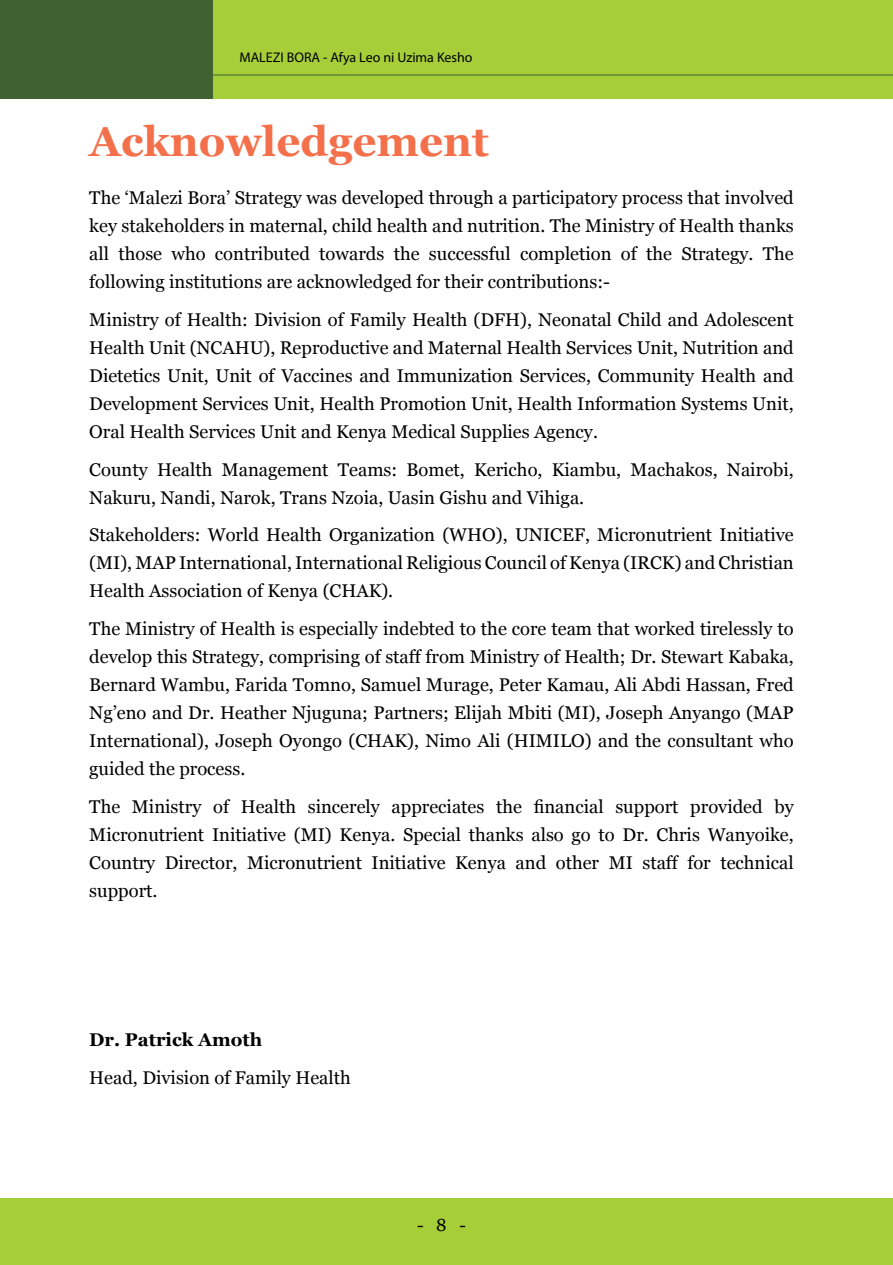
<style>
.page{position:relative;width:893px;height:1265px;background:#fff}
.page>*{position:absolute;margin:0;border:0;box-sizing:border-box;transform-origin:0 0}
.t1{font:700 42px "Georgia";color:#f3704b}
.t2{font:18.38px/28px "Georgia";color:#000;text-align:justify}
.t3{font:700 18.38px "Georgia";color:#000}
.t4{font:17.5px "Georgia";color:#000}
.t5{font:14px "Myriad Pro";color:#000}
</style>
<div class="page">
<div style="left:0;top:1198px;width:893px;height:67px;background:#a6ce39"></div>
<div style="left:0;top:0;width:213px;height:98px;background:#406233"></div>
<div style="left:213px;top:0;width:680px;height:98px;background:#a6ce39"></div>
<hr style="left:212px;top:75px;width:681px;height:1px;background:#406233">
<p class="t5" style="left:240px;top:49px;width:235px">MALEZI BORA - Afya Leo ni Uzima Kesho</p>
<h1 class="t1" style="left:89px;top:117px;width:401px">Acknowledgement</h1>
<p class="t2" style="left:89px;top:183px;width:706px">The ‘Malezi Bora’ Strategy was developed through a participatory process that involved key stakeholders in maternal, child health and nutrition. The Ministry of Health thanks all those who contributed towards the successful completion of the Strategy. The following institutions are acknowledged for their contributions:-</p>
<p class="t2" style="left:89px;top:305px;width:706px">Ministry of Health: Division of Family Health (DFH), Neonatal Child and Adolescent Health Unit (NCAHU), Reproductive and Maternal Health Services Unit, Nutrition and Dietetics Unit, Unit of Vaccines and Immunization Services, Community Health and Development Services Unit, Health Promotion Unit, Health Information Systems Unit, Oral Health Services Unit and Kenya Medical Supplies Agency.</p>
<p class="t2" style="left:89px;top:455px;width:706px">County Health Management Teams: Bomet, Kericho, Kiambu, Machakos, Nairobi,<br>Nakuru, Nandi, Narok, Trans Nzoia, Uasin Gishu and Vihiga.</p>
<p class="t2" style="left:89px;top:521px;width:706px">Stakeholders: World Health Organization (WHO), UNICEF, Micronutrient Initiative (MI), MAP International, International Religious Council of Kenya (IRCK) and Christian Health Association of Kenya (CHAK).</p>
<p class="t2" style="left:89px;top:615px;width:706px">The Ministry of Health is especially indebted to the core team that worked tirelessly to develop this Strategy, comprising of staff from Ministry of Health; Dr. Stewart Kabaka, Bernard Wambu, Farida Tomno, Samuel Murage, Peter Kamau, Ali Abdi Hassan, Fred Ng’eno and Dr. Heather Njuguna; Partners; Elijah Mbiti (MI), Joseph Anyango (MAP International), Joseph Oyongo (CHAK), Nimo Ali (HIMILO) and the consultant who guided the process.</p>
<p class="t2" style="left:89px;top:793px;width:706px">The Ministry of Health sincerely appreciates the financial support provided by Micronutrient Initiative (MI) Kenya. Special thanks also go to Dr. Chris Wanyoike, Country Director, Micronutrient Initiative Kenya and other MI staff for technical support.</p>
<p class="t3" style="left:89px;top:1029px;width:174px">Dr. Patrick Amoth</p>
<p class="t2" style="left:89px;top:1063px;width:263px">Head, Division of Family Health</p>
<p class="t4" style="left:417px;top:1215px;width:50px">- 8 -</p>
</div>
